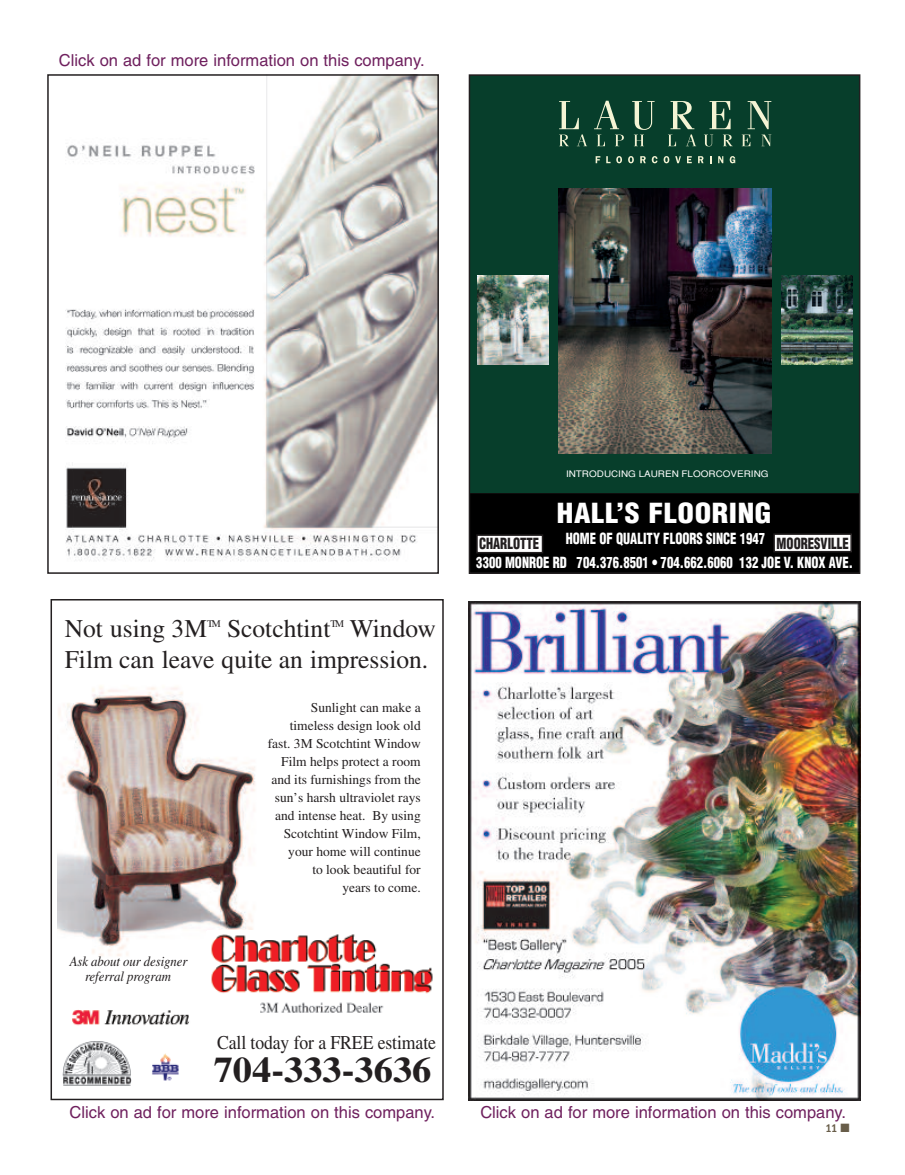
<style>
.page{position:relative;width:905px;height:1175px;background:#fff}
.page>*{position:absolute;margin:0;border:0;box-sizing:border-box;transform-origin:0 0}
.t1{font:700 36px "Times";color:#231f20;scale:1.07 1}
.t2{font:900 condensed 27px "Helvetica";letter-spacing:.02em;color:#fff;scale:1.1 1}
.t3{font:25.5px/30.6px "Times";color:#231f20}
.t4{font:19.5px "Times";color:#231f20;scale:.91 1}
.t5{font:16.5px "Helvetica";color:#6f205e}
.t6{font:900 condensed 15px/24px "Helvetica";color:#fff;text-align:center;scale:.85 1}
.t7{font:900 condensed 15px "Helvetica";color:#231f20;scale:.85 1}
.t8{font:italic 14.1px/15px "Times";letter-spacing:-.005em;color:#231f20;text-align:center;scale:.91 1}
.t9{font:13.5px/18px "Times";color:#231f20;text-align:right}
.t10{font:500 12px "Unit";color:#685d49}
.t11{font:10.05px "Times";color:#231f20}
.t12{font:9px "Helvetica";color:#fff;scale:1.1 1}
</style>
<div class="page">
<img style="left:57px;top:686px;width:198px;height:270px">
<div style="left:51px;top:599px;width:393px;height:501px;border:2px solid #231f20"></div>
<img style="left:72px;top:1009px;width:118px;height:17px">
<img style="left:62px;top:1041px;width:69px;height:45px">
<img style="left:152px;top:1053px;width:27px;height:28px">
<img style="left:208px;top:930px;width:176px;height:83px">
<img style="left:206px;top:931px;width:227px;height:66px">
<div style="left:471px;top:493px;width:386px;height:78px;background:#000"></div>
<div style="left:469px;top:75px;width:390px;height:418px;background:#073e2b"></div>
<svg style="left:594px;top:101px;width:25px;height:28px"></svg>
<svg style="left:709px;top:101px;width:21px;height:28px"></svg>
<svg style="left:747px;top:101px;width:24px;height:28px"></svg>
<svg style="left:559px;top:101px;width:28px;height:45px"></svg>
<svg style="left:597px;top:135px;width:8px;height:11px"></svg>
<svg style="left:615px;top:135px;width:9px;height:11px"></svg>
<svg style="left:632px;top:101px;width:22px;height:45px"></svg>
<svg style="left:668px;top:101px;width:28px;height:45px"></svg>
<svg style="left:705px;top:135px;width:8px;height:11px"></svg>
<svg style="left:723px;top:135px;width:9px;height:11px"></svg>
<svg style="left:742px;top:135px;width:8px;height:11px"></svg>
<svg style="left:761px;top:135px;width:10px;height:11px"></svg>
<img style="left:781px;top:275px;width:71px;height:89px">
<img style="left:477px;top:275px;width:71px;height:90px">
<img style="left:558px;top:188px;width:213px;height:265px">
<svg style="left:595px;top:156px;width:5px;height:7px"></svg>
<svg style="left:606px;top:156px;width:4px;height:7px"></svg>
<svg style="left:616px;top:156px;width:6px;height:7px"></svg>
<svg style="left:628px;top:156px;width:6px;height:7px"></svg>
<svg style="left:640px;top:156px;width:5px;height:7px"></svg>
<svg style="left:651px;top:156px;width:6px;height:7px"></svg>
<svg style="left:663px;top:156px;width:6px;height:7px"></svg>
<svg style="left:675px;top:156px;width:6px;height:7px"></svg>
<svg style="left:687px;top:156px;width:4px;height:7px"></svg>
<svg style="left:698px;top:156px;width:5px;height:7px"></svg>
<svg style="left:718px;top:156px;width:5px;height:7px"></svg>
<svg style="left:729px;top:156px;width:6px;height:7px"></svg>
<div style="left:477px;top:535px;width:65px;height:17px;background:#fff"></div>
<div style="left:476px;top:534px;width:67px;height:19px;border:2px solid #231f20"></div>
<div style="left:774px;top:534px;width:77px;height:17px;background:#fff"></div>
<div style="left:773px;top:533px;width:78px;height:19px;border:2px solid #231f20"></div>
<div style="left:468px;top:74px;width:392px;height:500px;border:2px solid #231f20"></div>
<img style="left:468px;top:601px;width:392px;height:499px">
<img style="left:65px;top:77px;width:371px;height:485px">
<div style="left:47px;top:74px;width:392px;height:500px;border:2px solid #231f20"></div>
<p class="t5" style="left:59px;top:54px;width:367px">Click on ad for more information on this company.</p>
<h3 class="t3" style="left:65px;top:616px;width:372px;text-indent:285px">Window<br>Film can leave quite an impression.</h3>
<h3 class="t3" style="left:65px;top:616px;width:144px">Not using 3M</h3>
<p class="t11" style="left:207px;top:620px;width:15px">TM</p>
<h3 class="t3" style="left:227px;top:616px;width:105px">Scotchtint</h3>
<p class="t11" style="left:330px;top:620px;width:15px">TM</p>
<p class="t8" style="left:70px;top:955px;width:131px">Ask about our designer referral program</p>
<p class="t9" style="left:268px;top:700px;width:155px">Sunlight can make a timeless design look old fast. 3M Scotchtint Window<br>Film helps protect a room and its furnishings from the sun’s harsh ultraviolet rays and intense heat. By using<br>Scotchtint Window Film, your home will continue<br>to look beautiful for<br>years to come.</p>
<h3 class="t4" style="left:217px;top:1036px;width:242px">Call today for a FREE estimate</h3>
<h1 class="t1" style="left:214px;top:1058px;width:205px">704-333-3636</h1>
<p class="t12" style="left:566px;top:470px;width:186px">INTRODUCING LAUREN FLOORCOVERING</p>
<h2 class="t2" style="left:557px;top:502px;width:196px">HALL’S FLOORING</h2>
<p class="t6" style="left:476px;top:527px;width:445px">HOME OF QUALITY FLOORS SINCE 1947<br>3300 MONROE RD 704.376.8501 • 704.662.6060 132 JOE V. KNOX AVE.</p>
<p class="t7" style="left:479px;top:538px;width:72px">CHARLOTTE</p>
<p class="t7" style="left:776px;top:537px;width:87px">MOORESVILLE</p>
<p class="t5" style="left:70px;top:1105px;width:367px">Click on ad for more information on this company.</p>
<p class="t5" style="left:480px;top:1105px;width:367px">Click on ad for more information on this company.</p>
<p class="t10" style="left:825px;top:1124px;width:25px">11 ■</p>
</div>
